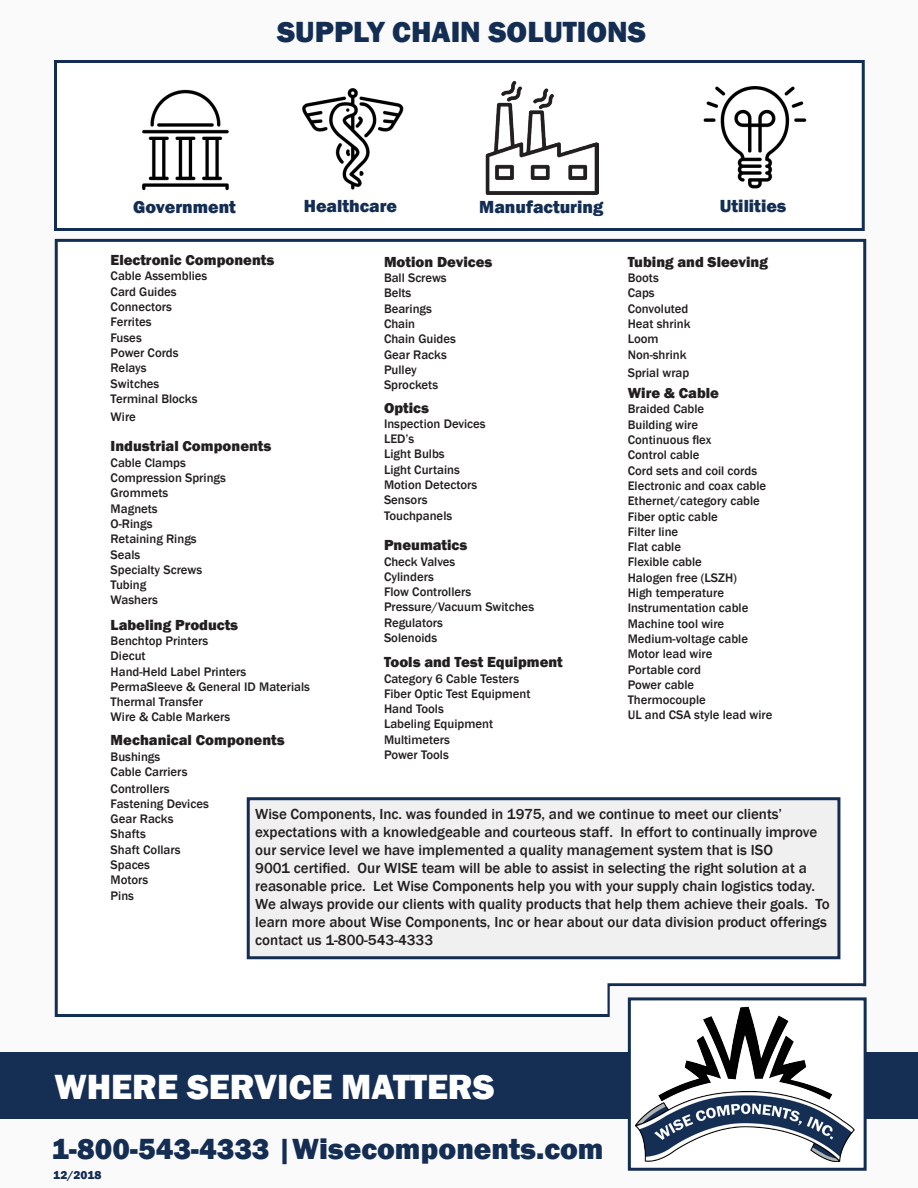
<style>
.page{position:relative;width:918px;height:1188px;background:#fafafa}
.page>*{position:absolute;margin:0;border:0;box-sizing:border-box;transform-origin:0 0}
.t1{font:800 36px "Franklin Gothic";color:#fff}
.t2{font:800 30px "Franklin Gothic";color:#132d53}
.t3{font:800 18px "Franklin Gothic";color:#132d53}
.t4{font:500 15px/18px "Franklin Gothic";color:#231f20}
.t5{font:800 15px "Franklin Gothic";color:#231f20}
.t6{font:500 12.75px/15.3px "Franklin Gothic";color:#231f20}
.t7{font:800 12px "Franklin Gothic";letter-spacing:.005em;color:#132d53}
</style>
<div class="page">
<div style="left:56px;top:240px;width:809px;height:776px;background:#fff"></div>
<div style="left:0;top:1053px;width:918px;height:66px;background:#142e54"></div>
<div style="left:608px;top:983px;width:258px;height:33px;border:3px solid #132d53"></div>
<svg style="left:610px;top:986px;width:257px;height:40px"></svg>
<div style="left:629px;top:999px;width:236px;height:170px;background:#fff"></div>
<div style="left:628px;top:997px;width:239px;height:174px;border:3px solid #132d53"></div>
<img style="left:635px;top:1006px;width:220px;height:156px">
<div style="left:56px;top:62px;width:807px;height:168px;background:#fff"></div>
<div style="left:54px;top:60px;width:811px;height:171px;border:3px solid #132d53"></div>
<img style="left:142px;top:89px;width:87px;height:102px">
<img style="left:302px;top:88px;width:102px;height:102px">
<img style="left:703px;top:86px;width:104px;height:103px">
<img style="left:486px;top:82px;width:112px;height:113px">
<div style="left:248px;top:799px;width:591px;height:159px;background:#f0f0f0"></div>
<div style="left:247px;top:797px;width:593px;height:162px;border:3px solid #132d53"></div>
<p class="t2" style="left:277px;top:12px;width:371px">SUPPLY CHAIN SOLUTIONS</p>
<p class="t3" style="left:133px;top:196px;width:104px">Government</p>
<p class="t3" style="left:304px;top:194px;width:95px">Healthcare</p>
<p class="t3" style="left:720px;top:194px;width:68px">Utilities</p>
<p class="t3" style="left:479px;top:195px;width:126px">Manufacturing</p>
<p class="t5" style="left:111px;top:250px;width:165px">Electronic Components</p>
<p class="t6" style="left:111px;top:269px;width:98px">Cable Assemblies</p>
<p class="t6" style="left:111px;top:284px;width:68px">Card Guides</p>
<p class="t6" style="left:111px;top:299px;width:88px">Connectors<br>Ferrites<br>Fuses<br>Power Cords<br>Relays<br>Switches<br>Terminal Blocks</p>
<p class="t6" style="left:111px;top:409px;width:27px">Wire</p>
<p class="t5" style="left:111px;top:437px;width:162px">Industrial Components</p>
<p class="t6" style="left:111px;top:455px;width:77px">Cable Clamps</p>
<p class="t6" style="left:111px;top:470px;width:117px">Compression Springs</p>
<p class="t6" style="left:111px;top:486px;width:59px">Grommets</p>
<p class="t6" style="left:111px;top:501px;width:49px">Magnets</p>
<p class="t6" style="left:111px;top:516px;width:43px">O-Rings</p>
<p class="t6" style="left:111px;top:531px;width:88px">Retaining Rings</p>
<p class="t6" style="left:111px;top:547px;width:31px">Seals</p>
<p class="t6" style="left:111px;top:562px;width:93px">Specialty Screws</p>
<p class="t6" style="left:111px;top:577px;width:37px">Tubing</p>
<p class="t6" style="left:111px;top:593px;width:49px">Washers</p>
<p class="t5" style="left:111px;top:615px;width:129px">Labeling Products</p>
<p class="t6" style="left:111px;top:633px;width:99px">Benchtop Printers</p>
<p class="t6" style="left:111px;top:648px;width:37px">Diecut</p>
<p class="t6" style="left:111px;top:664px;width:137px">Hand-Held Label Printers</p>
<p class="t6" style="left:111px;top:679px;width:201px">PermaSleeve &amp; General ID Materials</p>
<p class="t6" style="left:111px;top:694px;width:94px">Thermal Transfer</p>
<p class="t6" style="left:111px;top:710px;width:121px">Wire &amp; Cable Markers</p>
<p class="t5" style="left:111px;top:730px;width:176px">Mechanical Components</p>
<p class="t6" style="left:111px;top:749px;width:100px">Bushings<br>Cable Carriers<br>Controllers<br>Fastening Devices<br>Gear Racks<br>Shafts<br>Shaft Collars<br>Spaces<br>Motors<br>Pins</p>
<p class="t5" style="left:384px;top:252px;width:110px">Motion Devices</p>
<p class="t6" style="left:384px;top:270px;width:73px">Ball Screws<br>Belts<br>Bearings<br>Chain<br>Chain Guides<br>Gear Racks</p>
<p class="t6" style="left:384px;top:362px;width:56px">Pulley<br>Sprockets</p>
<p class="t5" style="left:384px;top:398px;width:46px">Optics</p>
<p class="t6" style="left:384px;top:416px;width:103px">Inspection Devices</p>
<p class="t6" style="left:384px;top:431px;width:32px">LED’s</p>
<p class="t6" style="left:384px;top:447px;width:62px">Light Bulbs</p>
<p class="t6" style="left:384px;top:462px;width:77px">Light Curtains</p>
<p class="t6" style="left:384px;top:477px;width:95px">Motion Detectors</p>
<p class="t6" style="left:384px;top:493px;width:45px">Sensors</p>
<p class="t6" style="left:384px;top:508px;width:70px">Touchpanels</p>
<p class="t5" style="left:384px;top:535px;width:85px">Pneumatics</p>
<p class="t6" style="left:384px;top:554px;width:73px">Check Valves</p>
<p class="t6" style="left:384px;top:569px;width:51px">Cylinders</p>
<p class="t6" style="left:384px;top:584px;width:89px">Flow Controllers</p>
<p class="t6" style="left:384px;top:600px;width:152px">Pressure/Vacuum Switches</p>
<p class="t6" style="left:384px;top:615px;width:60px">Regulators</p>
<p class="t6" style="left:384px;top:630px;width:55px">Solenoids</p>
<p class="t5" style="left:384px;top:652px;width:180px">Tools and Test Equipment</p>
<p class="t6" style="left:384px;top:671px;width:137px">Category 6 Cable Testers</p>
<p class="t6" style="left:384px;top:686px;width:148px">Fiber Optic Test Equipment</p>
<p class="t6" style="left:384px;top:701px;width:61px">Hand Tools</p>
<p class="t6" style="left:384px;top:717px;width:111px">Labeling Equipment</p>
<p class="t6" style="left:384px;top:732px;width:67px">Multimeters</p>
<p class="t6" style="left:384px;top:747px;width:66px">Power Tools</p>
<p class="t5" style="left:628px;top:252px;width:142px">Tubing and Sleeving</p>
<p class="t6" style="left:628px;top:270px;width:33px">Boots</p>
<p class="t6" style="left:628px;top:286px;width:28px">Caps</p>
<p class="t6" style="left:628px;top:301px;width:62px">Convoluted</p>
<p class="t6" style="left:628px;top:316px;width:64px">Heat shrink</p>
<p class="t6" style="left:628px;top:331px;width:32px">Loom</p>
<p class="t6" style="left:628px;top:347px;width:60px">Non-shrink</p>
<p class="t6" style="left:628px;top:365px;width:63px">Sprial wrap</p>
<p class="t5" style="left:628px;top:383px;width:93px">Wire &amp; Cable</p>
<p class="t6" style="left:628px;top:402px;width:78px">Braided Cable</p>
<p class="t6" style="left:628px;top:417px;width:72px">Building wire</p>
<p class="t6" style="left:628px;top:432px;width:85px">Continuous flex</p>
<p class="t6" style="left:628px;top:448px;width:73px">Control cable</p>
<p class="t6" style="left:628px;top:463px;width:131px">Cord sets and coil cords</p>
<p class="t6" style="left:628px;top:478px;width:140px">Electronic and coax cable</p>
<p class="t6" style="left:628px;top:493px;width:134px">Ethernet/category cable</p>
<p class="t6" style="left:628px;top:509px;width:92px">Fiber optic cable</p>
<p class="t6" style="left:628px;top:524px;width:52px">Filter line</p>
<p class="t6" style="left:628px;top:539px;width:55px">Flat cable</p>
<p class="t6" style="left:628px;top:555px;width:76px">Flexible cable</p>
<p class="t6" style="left:628px;top:570px;width:111px">Halogen free (LSZH)</p>
<p class="t6" style="left:628px;top:585px;width:98px">High temperature</p>
<p class="t6" style="left:628px;top:601px;width:122px">Instrumentation cable</p>
<p class="t6" style="left:628px;top:616px;width:98px">Machine tool wire</p>
<p class="t6" style="left:628px;top:631px;width:122px">Medium-voltage cable</p>
<p class="t6" style="left:628px;top:646px;width:86px">Motor lead wire</p>
<p class="t6" style="left:628px;top:662px;width:75px">Portable cord</p>
<p class="t6" style="left:628px;top:677px;width:68px">Power cable</p>
<p class="t6" style="left:628px;top:692px;width:80px">Thermocouple</p>
<p class="t6" style="left:628px;top:708px;width:146px">UL and CSA style lead wire</p>
<p class="t4" style="left:255px;top:805px;width:576px">Wise Components, Inc. was founded in 1975, and we continue to meet our clients’ expectations with a knowledgeable and courteous staff. In effort to continually improve our service level we have implemented a quality management system that is ISO<br>9001 certified. Our WISE team will be able to assist in selecting the right solution at a reasonable price. Let Wise Components help you with your supply chain logistics today.<br>We always provide our clients with quality products that help them achieve their goals. To learn more about Wise Components, Inc or hear about our data division product offerings contact us 1-800-543-4333</p>
<p class="t1" style="left:54px;top:1064px;width:442px">WHERE SERVICE MATTERS</p>
<p class="t2" style="left:51px;top:1129px;width:554px">1-800-543-4333 |Wisecomponents.com</p>
<p class="t7" style="left:53px;top:1167px;width:50px">12/2018</p>
</div>
